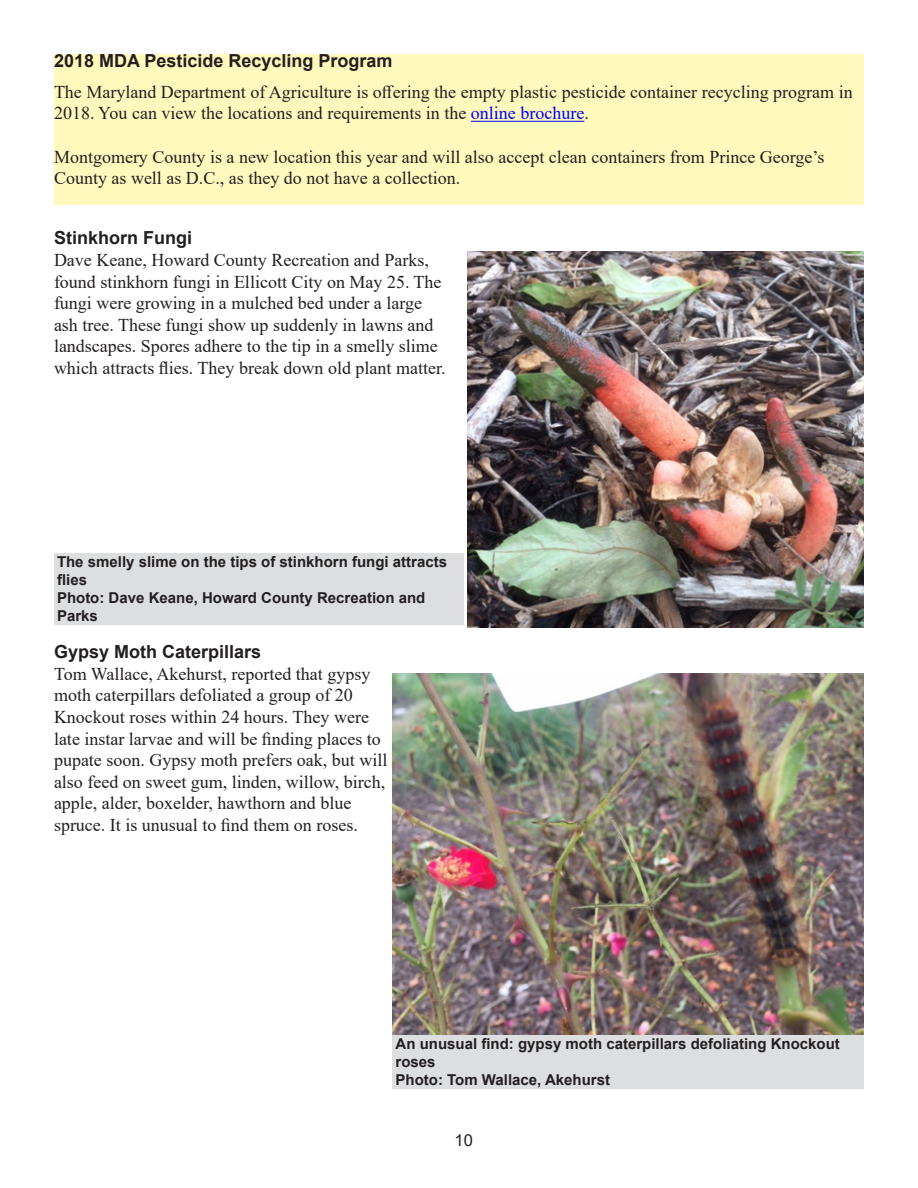
<style>
.page{position:relative;width:918px;height:1188px;background:#fff}
.page>*{position:absolute;margin:0;border:0;box-sizing:border-box;transform-origin:0 0}
.t1{font:18px/21.6px "Times New Roman";color:#231f20}
.Headline{font:700 18px "Arial";color:#231f20}
.t2{font:16.5px "Arial";color:#231f20}
.Photo_credit{font:700 15px/18px "Arial";color:#231f20}
.Photo_captions{font:700 15px/18px "Arial";color:#231f20}
.s1{color:#00f}
</style>
<div class="page">
<div style="left:393px;top:1035px;width:471px;height:54px;background:#dddee0"></div>
<div style="left:54px;top:554px;width:410px;height:72px;background:#dddee0"></div>
<div style="left:54px;top:54px;width:810px;height:150px;background:#fff9bd"></div>
<hr style="left:471px;top:121px;width:113px;height:1px;background:#00f">
<img style="left:467px;top:251px;width:397px;height:376px">
<img style="left:393px;top:673px;width:471px;height:362px">
<p class="Headline" style="left:54px;top:48px;width:340px">2018 MDA Pesticide Recycling Program</p>
<p class="t1" style="left:54px;top:80px;width:800px">The Maryland Department of Agriculture is offering the empty plastic pesticide container recycling program in<br>2018. You can view the locations and requirements in the <span class="s1">online brochure</span>.</p>
<p class="t1" style="left:54px;top:145px;width:772px">Montgomery County is a new location this year and will also accept clean containers from Prince George’s<br>County as well as D.C., as they do not have a collection.</p>
<p class="Headline" style="left:54px;top:225px;width:140px">Stinkhorn Fungi</p>
<p class="t1" style="left:54px;top:249px;width:393px">Dave Keane, Howard County Recreation and Parks, found stinkhorn fungi in Ellicott City on May 25. The fungi were growing in a mulched bed under a large ash tree. These fungi show up suddenly in lawns and landscapes. Spores adhere to the tip in a smelly slime which attracts flies. They break down old plant matter.</p>
<p class="Photo_credit" style="left:57px;top:553px;width:392px">The smelly slime on the tips of stinkhorn fungi attracts flies</p>
<p class="Photo_credit" style="left:57px;top:589px;width:370px">Photo: Dave Keane, Howard County Recreation and<br>Parks</p>
<p class="Headline" style="left:54px;top:639px;width:209px">Gypsy Moth Caterpillars</p>
<p class="t1" style="left:54px;top:662px;width:335px">Tom Wallace, Akehurst, reported that gypsy moth caterpillars defoliated a group of 20<br>Knockout roses within 24 hours. They were late instar larvae and will be finding places to pupate soon. Gypsy moth prefers oak, but will also feed on sweet gum, linden, willow, birch, apple, alder, boxelder, hawthorn and blue spruce. It is unusual to find them on roses.</p>
<p class="Photo_captions" style="left:396px;top:1035px;width:446px">An unusual find: gypsy moth caterpillars defoliating Knockout roses</p>
<p class="Photo_captions" style="left:396px;top:1071px;width:216px">Photo: Tom Wallace, Akehurst</p>
<p class="t2" style="left:455px;top:1129px;width:20px">10</p>
</div>
